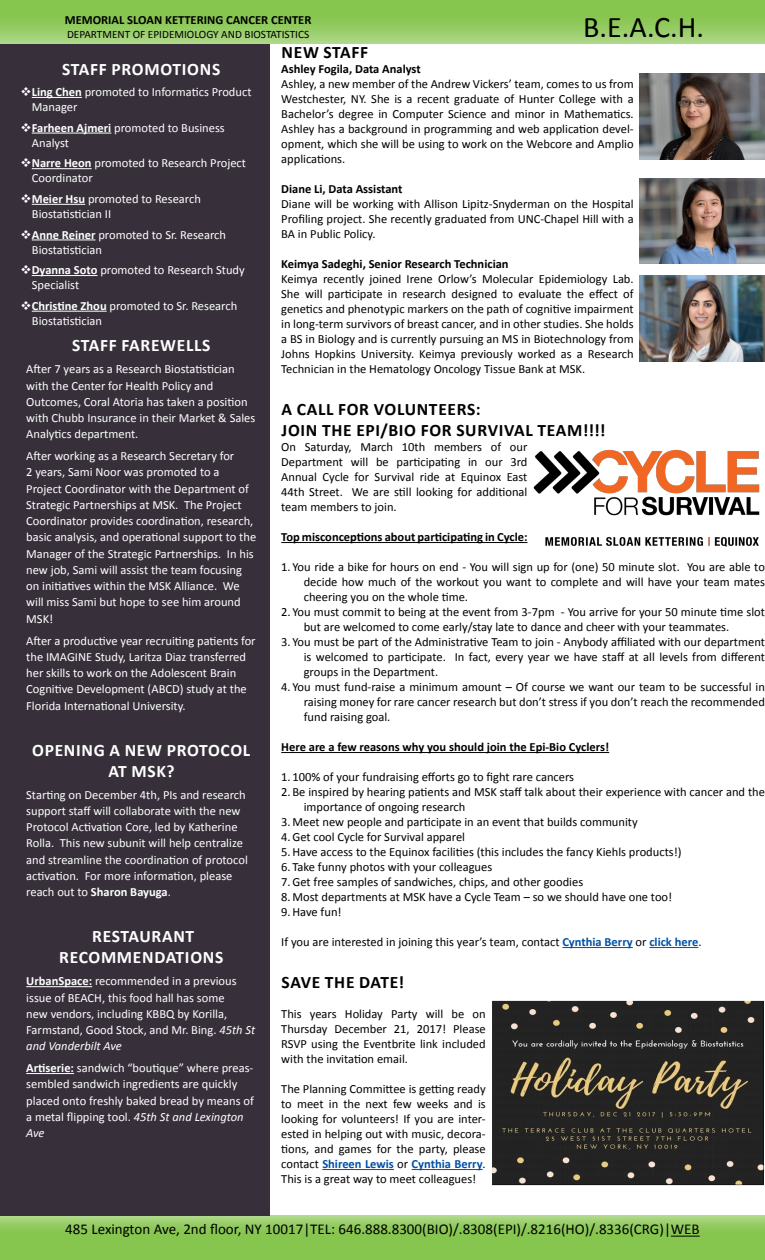
<style>
.page{position:relative;width:765px;height:1260px;background:#fff}
.page>*{position:absolute;margin:0;border:0;box-sizing:border-box;transform-origin:0 0}
.t1{font:30px "Calibri";color:#000}
.t2{font:700 17.5px/21px "Calibri";letter-spacing:.04em;color:#fff;text-align:center}
.t3{font:700 17.5px/21px "Calibri";letter-spacing:.04em;color:#000}
.t4{font:15px "Calibri";color:#000}
.t5{font:12.5px/15px "Calibri";color:#000;text-align:justify}
.t6{font:12.5px/16.2px "Calibri";color:#fff}
.t7{font:700 12.5px "Calibri";color:#000}
.t8{font:11.25px "Calibri";color:#000}
.s1{font-weight:700;color:#0050a7}
.s2{font-weight:700}
.s3{font-style:italic}
</style>
<div class="page">
<svg style="left:0;top:1216px;width:765px;height:44px;background:#8cc858"></svg>
<div style="left:0;top:0;width:765px;height:44px;background:linear-gradient(to bottom,#7cc03f,#a6d47e)"></div>
<div style="left:0;top:44px;width:270px;height:1172px;background:#37303b"></div>
<hr style="left:281px;top:542px;width:247px;height:1px;background:#000">
<hr style="left:281px;top:752px;width:328px;height:1px;background:#000">
<hr style="left:562px;top:947px;width:71px;height:1px;background:#0050a7">
<hr style="left:649px;top:947px;width:49px;height:1px;background:#0050a7">
<hr style="left:322px;top:1169px;width:72px;height:1px;background:#0050a7">
<hr style="left:412px;top:1169px;width:71px;height:1px;background:#0050a7">
<svg style="left:671px;top:1236px;width:29px;height:1px"></svg>
<img style="left:639px;top:178px;width:126px;height:86px">
<img style="left:639px;top:74px;width:126px;height:85px">
<img style="left:639px;top:276px;width:126px;height:85px">
<hr style="left:32px;top:97px;width:50px;height:1px;background:#fff">
<hr style="left:32px;top:133px;width:79px;height:1px;background:#fff">
<hr style="left:32px;top:168px;width:60px;height:1px;background:#fff">
<hr style="left:32px;top:204px;width:53px;height:1px;background:#fff">
<hr style="left:32px;top:240px;width:64px;height:1px;background:#fff">
<hr style="left:32px;top:275px;width:66px;height:1px;background:#fff">
<hr style="left:32px;top:311px;width:75px;height:1px;background:#fff">
<hr style="left:26px;top:986px;width:66px;height:1px;background:#fff">
<hr style="left:26px;top:1073px;width:48px;height:1px;background:#fff">
<img style="left:492px;top:1000px;width:272px;height:186px">
<img style="left:533px;top:449px;width:227px;height:98px">
<p class="t7" style="left:65px;top:12px;width:248px">MEMORIAL SLOAN KETTERING CANCER CENTER</p>
<p class="t8" style="left:67px;top:27px;width:244px">DEPARTMENT OF EPIDEMIOLOGY AND BIOSTATISTICS</p>
<h1 class="t1" style="left:583px;top:9px;width:122px">B.E.A.C.H.</h1>
<h2 class="t3" style="left:282px;top:42px;width:88px">NEW STAFF</h2>
<p class="t7" style="left:281px;top:61px;width:141px">Ashley Fogila, Data Analyst</p>
<p class="t5" style="left:281px;top:77px;width:354px">Ashley, a new member of the Andrew Vickers’ team, comes to us from Westchester, NY. She is a recent graduate of Hunter College with a Bachelor’s degree in Computer Science and minor in Mathematics.<br>Ashley has a background in programming and web application devel&shy;opment, which she will be using to work on the Webcore and Amplio applications.</p>
<p class="t7" style="left:281px;top:181px;width:123px">Diane Li, Data Assistant</p>
<p class="t5" style="left:281px;top:197px;width:354px">Diane will be working with Allison Lipitz-Snyderman on the Hospital Profiling project. She recently graduated from UNC-Chapel Hill with a BA in Public Policy.</p>
<p class="t7" style="left:281px;top:256px;width:229px">Keimya Sadeghi, Senior Research Technician</p>
<p class="t5" style="left:281px;top:272px;width:354px">Keimya recently joined Irene Orlow’s Molecular Epidemiology Lab.<br>She will participate in research designed to evaluate the effect of genetics and phenotypic markers on the path of cognitive impairment in long-term survivors of breast cancer, and in other studies. She holds a BS in Biology and is currently pursuing an MS in Biotechnology from Johns Hopkins University. Keimya previously worked as a Research Technician in the Hematology Oncology Tissue Bank at MSK.</p>
<h2 class="t3" style="left:282px;top:399px;width:326px">A CALL FOR VOLUNTEERS:<br>JOIN THE EPI/BIO FOR SURVIVAL TEAM!!!!</h2>
<p class="t5" style="left:281px;top:440px;width:248px">On Saturday, March 10th members of our Department will be participating in our 3rd Annual Cycle for Survival ride at Equinox East 44th Street. We are still looking for additional team members to join.</p>
<p class="t7" style="left:281px;top:529px;width:248px">Top misconceptions about participating in Cycle:</p>
<p class="t5" style="left:304px;top:560px;width:463px;text-indent:-22px">1. You ride a bike for hours on end - You will sign up for (one) 50 minute slot. You are able to decide how much of the workout you want to complete and will have your team mates cheering you on the whole time.</p>
<p class="t5" style="left:304px;top:605px;width:463px;text-indent:-22px">2. You must commit to being at the event from 3-7pm - You arrive for your 50 minute time slot but are welcomed to come early/stay late to dance and cheer with your teammates.</p>
<p class="t5" style="left:304px;top:635px;width:463px;text-indent:-22px">3. You must be part of the Administrative Team to join - Anybody affiliated with our department is welcomed to participate. In fact, every year we have staff at all levels from different groups in the Department.</p>
<p class="t5" style="left:304px;top:680px;width:463px;text-indent:-22px">4. You must fund-raise a minimum amount – Of course we want our team to be successful in raising money for rare cancer research but don’t stress if you don’t reach the recommended fund raising goal.</p>
<p class="t7" style="left:281px;top:739px;width:329px">Here are a few reasons why you should join the Epi-Bio Cyclers!</p>
<p class="t5" style="left:281px;top:770px;width:294px">1. 100% of your fundraising efforts go to fight rare cancers</p>
<p class="t5" style="left:281px;top:785px;width:485px">2. Be inspired by hearing patients and MSK staff talk about their experience with cancer and the</p>
<p class="t5" style="left:304px;top:800px;width:163px">importance of ongoing research</p>
<p class="t5" style="left:281px;top:815px;width:358px">3.Meet new people and participate in an event that builds community</p>
<p class="t5" style="left:281px;top:830px;width:185px">4.Get cool Cycle for Survival apparel</p>
<p class="t5" style="left:281px;top:845px;width:402px">5.Have access to the Equinox facilities (this includes the fancy Kiehls products!)</p>
<p class="t5" style="left:281px;top:860px;width:393px;text-align:left">6. Take funny photos with your colleagues<br>7.Get free samples of sandwiches, chips, and other goodies<br>8.Most departments at MSK have a Cycle Team – so we should have one too!<br>9.Have fun!</p>
<p class="t5" style="left:281px;top:935px;width:422px">If you are interested in joining this year’s team, contact <span class="s1">Cynthia Berry</span> or <span class="s1">click here</span>.</p>
<h2 class="t3" style="left:282px;top:972px;width:124px">SAVE THE DATE!</h2>
<p class="t5" style="left:281px;top:1007px;width:206px">This years Holiday Party will be on Thursday December 21, 2017! Please RSVP using the Eventbrite link included with the invitation email.</p>
<p class="t5" style="left:281px;top:1082px;width:206px">The Planning Committee is getting ready to meet in the next few weeks and is looking for volunteers! If you are inter&shy;ested in helping out with music, decora&shy;tions, and games for the party, please contact <span class="s1">Shireen Lewis</span> or <span class="s1">Cynthia Berry</span>.<br>This is a great way to meet colleagues!</p>
<p class="t4" style="left:65px;top:1220px;width:636px">485 Lexington Ave, 2nd floor, NY 10017|TEL: 646.888.8300(BIO)/.8308(EPI)/.8216(HO)/.8336(CRG)|WEB</p>
<h2 class="t2" style="left:62px;top:59px;width:160px">STAFF PROMOTIONS</h2>
<p class="t6" style="left:32px;top:84px;width:221px;line-height:15px"><span class="s2">Ling Chen</span> promoted to Informatics Product<br>Manager</p>
<p class="t6" style="left:32px;top:120px;width:195px;line-height:15px"><span class="s2">Farheen Ajmeri</span> promoted to Business<br>Analyst</p>
<p class="t6" style="left:32px;top:156px;width:216px;line-height:15px"><span class="s2">Narre Heon</span> promoted to Research Project<br>Coordinator</p>
<p class="t6" style="left:32px;top:191px;width:171px;line-height:15px"><span class="s2">Meier Hsu</span> promoted to Research<br>Biostatistician II</p>
<p class="t6" style="left:32px;top:227px;width:196px;line-height:15px"><span class="s2">Anne Reiner</span> promoted to Sr. Research<br>Biostatistician</p>
<p class="t6" style="left:32px;top:263px;width:215px;line-height:15px"><span class="s2">Dyanna Soto</span> promoted to Research Study<br>Specialist</p>
<p class="t6" style="left:32px;top:298px;width:207px;line-height:15px"><span class="s2">Christine Zhou</span> promoted to Sr. Research<br>Biostatistician</p>
<h2 class="t2" style="left:72px;top:335px;width:140px">STAFF FAREWELLS</h2>
<p class="t6" style="left:26px;top:361px;width:231px">After 7 years as a Research Biostatistician with the Center for Health Policy and Outcomes, Coral Atoria has taken a position with Chubb Insurance in their Market &amp; Sales Analytics department.</p>
<p class="t6" style="left:26px;top:448px;width:232px">After working as a Research Secretary for<br>2 years, Sami Noor was promoted to a Project Coordinator with the Department of Strategic Partnerships at MSK. The Project Coordinator provides coordination, research, basic analysis, and operational support to the Manager of the Strategic Partnerships. In his new job, Sami will assist the team focusing on initiatives within the MSK Alliance. We will miss Sami but hope to see him around MSK!</p>
<p class="t6" style="left:26px;top:632px;width:231px">After a productive year recruiting patients for the IMAGINE Study, Laritza Diaz transferred her skills to work on the Adolescent Brain Cognitive Development (ABCD) study at the Florida International University.</p>
<h2 class="t2" style="left:32px;top:739px;width:220px">OPENING A NEW PROTOCOL<br>AT MSK?</h2>
<p class="t6" style="left:26px;top:786px;width:223px">Starting on December 4th, PIs and research support staff will collaborate with the new Protocol Activation Core, led by Katherine Rolla. This new subunit will help centralize and streamline the coordination of protocol activation. For more information, please reach out to <span class="s2">Sharon Bayuga</span>.</p>
<h2 class="t2" style="left:59px;top:926px;width:166px">RESTAURANT<br>RECOMMENDATIONS</h2>
<p class="t6" style="left:26px;top:973px;width:231px"><span class="s2">UrbanSpace:</span> recommended in a previous issue of BEACH, this food hall has some<br>new vendors, including KBBQ by Korilla, Farmstand, Good Stock, and Mr. Bing. <span class="s3">45th St and Vanderbilt Ave</span></p>
<p class="t6" style="left:26px;top:1060px;width:229px"><span class="s2">Artiserie:</span> sandwich “boutique” where preas&shy;sembled sandwich ingredients are quickly placed onto freshly baked bread by means of a metal flipping tool. <span class="s3">45th St and Lexington Ave</span></p>
</div>
